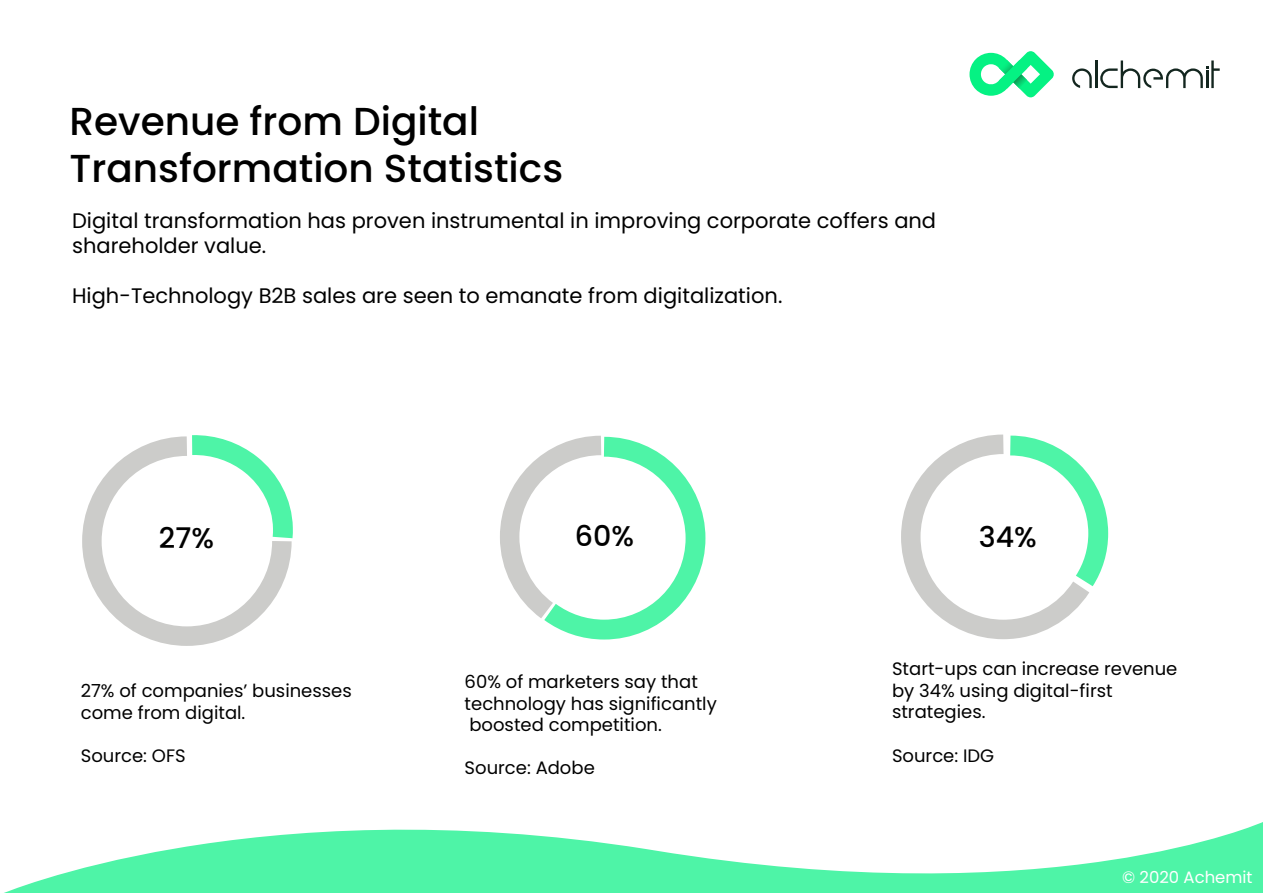
<style>
.page{position:relative;width:1263px;height:893px;background:#fff}
.page>*{position:absolute;margin:0;border:0;box-sizing:border-box;transform-origin:0 0}
.t1{font:500 39px/46.8px "Poppins";color:#000}
.t2{font:500 28.5px "Poppins";color:#000}
.t3{font:21px/25.2px "Poppins";color:#000}
.t4{font:18px/21.6px "Poppins";color:#000}
.t5{font:16.5px "Poppins";color:#fff}
</style>
<div class="page">
<svg style="left:969px;top:51px;width:85px;height:46px"></svg>
<hr style="left:1095px;top:60px;width:2px;height:28px;background:#13261f">
<svg style="left:1100px;top:60px;width:120px;height:28px"></svg>
<svg style="left:1072px;top:68px;width:20px;height:20px"></svg>
<svg style="left:4px;top:822px;width:1259px;height:71px;fill:#4ef4a7"></svg>
<svg style="left:82px;top:435px;width:211px;height:211px"></svg>
<svg style="left:500px;top:435px;width:206px;height:205px"></svg>
<svg style="left:901px;top:434px;width:207px;height:206px"></svg>
<h1 class="t1" style="left:69px;top:98px;width:495px">Revenue from Digital<br>Transformation Statistics</h1>
<p class="t3" style="left:72px;top:208px;width:865px">Digital transformation has proven instrumental in improving corporate coffers and shareholder value.</p>
<p class="t3" style="left:72px;top:283px;width:712px">High-Technology B2B sales are seen to emanate from digitalization.</p>
<h2 class="t2" style="left:159px;top:521px;width:57px">27%</h2>
<h2 class="t2" style="left:575px;top:520px;width:61px">60%</h2>
<h2 class="t2" style="left:979px;top:520px;width:59px">34%</h2>
<p class="t4" style="left:81px;top:680px;width:273px">27% of companies’ businesses come from digital.</p>
<p class="t4" style="left:81px;top:745px;width:106px">Source: OFS</p>
<p class="t4" style="left:465px;top:671px;width:254px">60% of marketers say that technology has significantly boosted competition.</p>
<p class="t4" style="left:465px;top:757px;width:132px">Source: Adobe</p>
<p class="t4" style="left:892px;top:658px;width:287px">Start-ups can increase revenue by 34% using digital-first strategies.</p>
<p class="t4" style="left:892px;top:744px;width:104px">Source: IDG</p>
<p class="t5" style="left:1122px;top:868px;width:132px">© 2020 Achemit</p>
</div>
